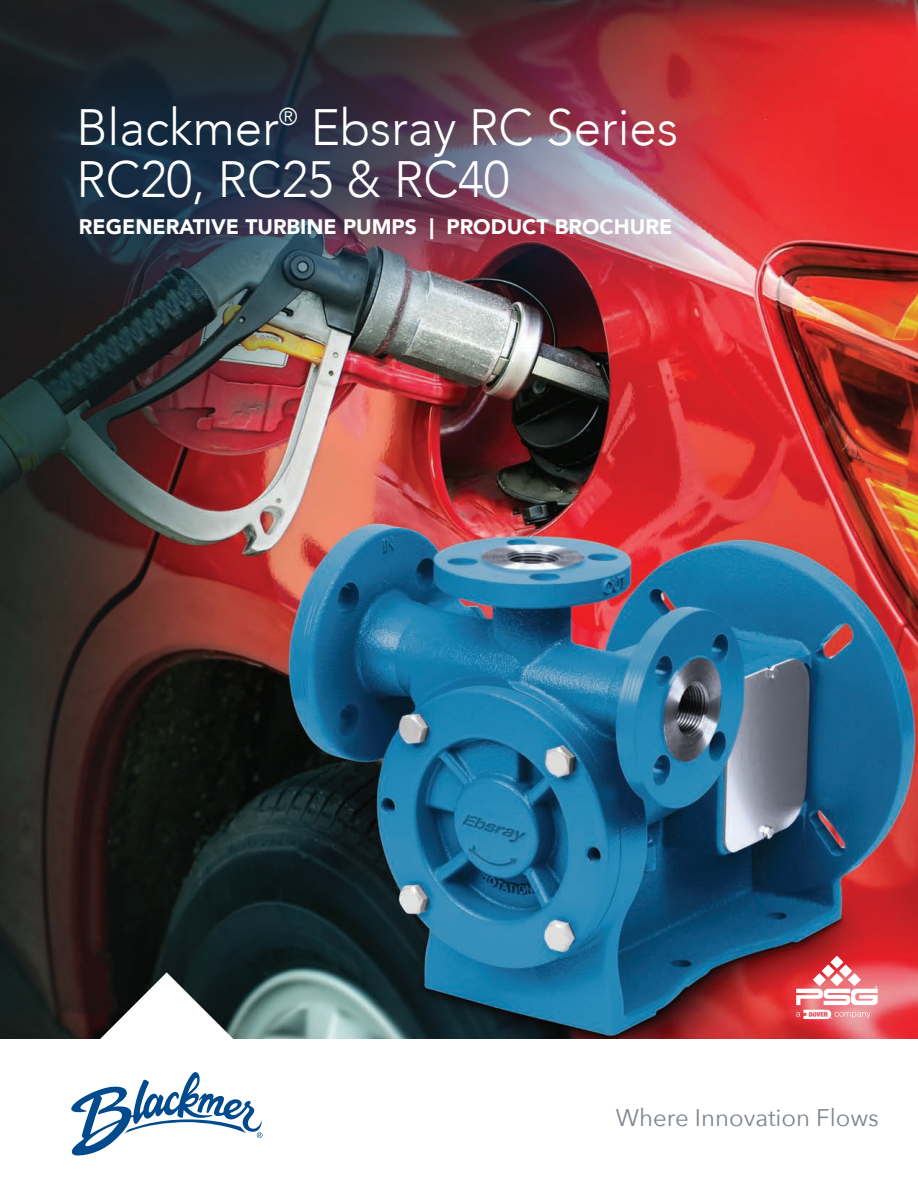
<style>
.page{position:relative;width:918px;height:1188px;background:#fff}
.page>*{position:absolute;margin:0;border:0;box-sizing:border-box;transform-origin:0 0}
.t1{font:300 51px/52.5px "Avenir";color:#fff}
.t2{font:24px "Avenir Next";color:#7e868d}
.t3{font:900 21px "Avenir";color:#fff}
</style>
<div class="page">
<img style="left:0;top:0;width:918px;height:1039px">
<svg style="left:796px;top:956px;width:82px;height:63px"></svg>
<div style="left:0;top:0;width:786px;height:350px;background:#004a8d;opacity:.38"></div>
<svg style="left:70px;top:972px;width:192px;height:184px"></svg>
<h1 class="t1" style="left:76px;top:101px;width:603px">Blackmer<sup>®</sup> Ebsray RC Series<br>RC20, RC25 &amp; RC40</h1>
<p class="t3" style="left:79px;top:209px;width:595px">REGENERATIVE TURBINE PUMPS | PRODUCT BROCHURE</p>
<p class="t2" style="left:616px;top:1097px;width:265px">Where Innovation Flows</p>
</div>
